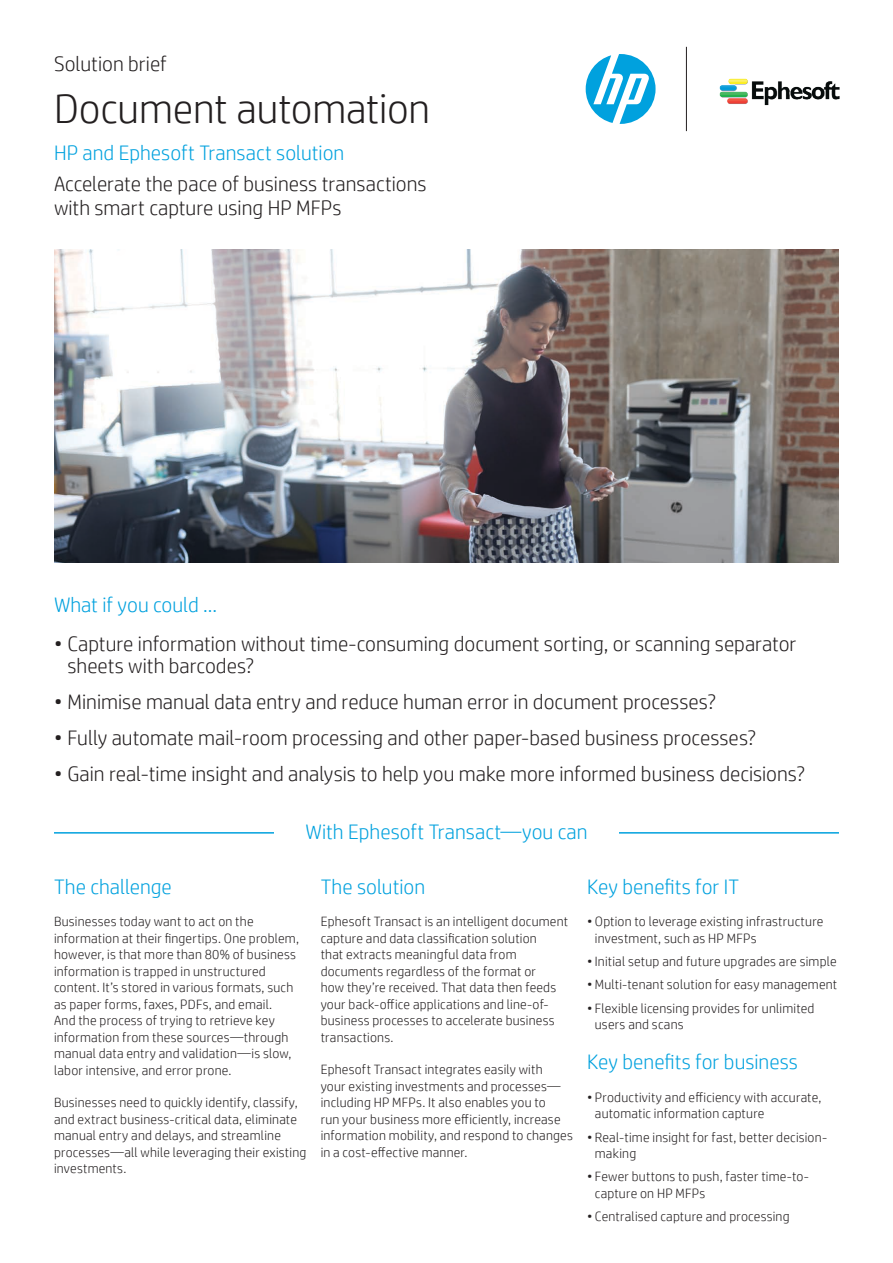
<style>
.page{position:relative;width:893px;height:1263px;background:#fff}
.page>*{position:absolute;margin:0;border:0;box-sizing:border-box;transform-origin:0 0}
.t1{font:300 42px "HP Simplified";letter-spacing:-.005em;color:#231f20}
.t2{font:300 21px/24px "HP Simplified";color:#231f20}
.t3{font:300 21px "HP Simplified";color:#00a1de}
.t4{font:300 13.5px/16.5px "HP Simplified";letter-spacing:.015em;color:#231f20}
</style>
<div class="page">
<svg style="left:586px;top:54px;width:70px;height:70px"></svg>
<hr style="left:686px;top:47px;width:1px;height:84px;background:#231f20">
<hr style="left:54px;top:832px;width:785px;height:1px;background:#00a1de">
<img style="left:54px;top:249px;width:785px;height:314px">
<img style="left:719px;top:78px;width:121px;height:28px">
<div style="left:274px;top:822px;width:345px;height:27px;background:#fff"></div>
<h2 class="t2" style="left:54px;top:51px;width:114px">Solution brief</h2>
<h1 class="t1" style="left:54px;top:81px;width:378px">Document automation</h1>
<h2 class="t3" style="left:54px;top:139px;width:292px">HP and Ephesoft Transact solution</h2>
<h2 class="t2" style="left:54px;top:171px;width:374px">Accelerate the pace of business transactions with smart capture using HP MFPs</h2>
<h2 class="t3" style="left:54px;top:591px;width:165px">What if you could ...</h2>
<h2 class="t2" style="left:68px;top:632px;width:731px;line-height:22.5px;text-indent:-14px">• Capture information without time-consuming document sorting, or scanning separator sheets with barcodes?</h2>
<h2 class="t2" style="left:54px;top:689px;width:664px">• Minimise manual data entry and reduce human error in document processes?</h2>
<h2 class="t2" style="left:54px;top:725px;width:704px">• Fully automate mail-room processing and other paper-based business processes?</h2>
<h2 class="t2" style="left:54px;top:761px;width:753px">• Gain real-time insight and analysis to help you make more informed business decisions?</h2>
<h2 class="t3" style="left:305px;top:818px;width:284px">With Ephesoft Transact—you can</h2>
<h2 class="t3" style="left:54px;top:872px;width:119px">The challenge</h2>
<p class="t4" style="left:54px;top:913px;width:247px">Businesses today want to act on the information at their fingertips. One problem, however, is that more than 80% of business information is trapped in unstructured content. It’s stored in various formats, such as paper forms, faxes, PDFs, and email.<br>And the process of trying to retrieve key information from these sources—through manual data entry and validation—is slow, labor intensive, and error prone.</p>
<p class="t4" style="left:54px;top:1094px;width:254px">Businesses need to quickly identify, classify, and extract business-critical data, eliminate manual entry and delays, and streamline processes—all while leveraging their existing investments.</p>
<h2 class="t3" style="left:321px;top:872px;width:106px">The solution</h2>
<p class="t4" style="left:321px;top:913px;width:249px">Ephesoft Transact is an intelligent document capture and data classification solution<br>that extracts meaningful data from documents regardless of the format or<br>how they’re received. That data then feeds your back-office applications and line-of&shy;business processes to accelerate business transactions.</p>
<p class="t4" style="left:321px;top:1061px;width:254px">Ephesoft Transact integrates easily with<br>your existing investments and processes— including HP MFPs. It also enables you to<br>run your business more efficiently, increase information mobility, and respond to changes in a cost-effective manner.</p>
<h2 class="t3" style="left:587px;top:872px;width:153px">Key benefits for IT</h2>
<p class="t4" style="left:595px;top:913px;width:230px;text-indent:-8px">• Option to leverage existing infrastructure investment, such as HP MFPs</p>
<p class="t4" style="left:587px;top:953px;width:251px">•Initial setup and future upgrades are simple</p>
<p class="t4" style="left:587px;top:976px;width:251px">•Multi-tenant solution for easy management</p>
<p class="t4" style="left:595px;top:999px;width:221px;text-indent:-8px">• Flexible licensing provides for unlimited users and scans</p>
<h2 class="t3" style="left:587px;top:1048px;width:212px">Key benefits for business</h2>
<p class="t4" style="left:595px;top:1088px;width:228px;text-indent:-8px">• Productivity and efficiency with accurate, automatic information capture</p>
<p class="t4" style="left:595px;top:1128px;width:234px;text-indent:-8px">• Real-time insight for fast, better decision&shy;making</p>
<p class="t4" style="left:595px;top:1168px;width:216px;text-indent:-8px">• Fewer buttons to push, faster time-to&shy;capture on HP MFPs</p>
<p class="t4" style="left:587px;top:1208px;width:204px">• Centralised capture and processing</p>
</div>
